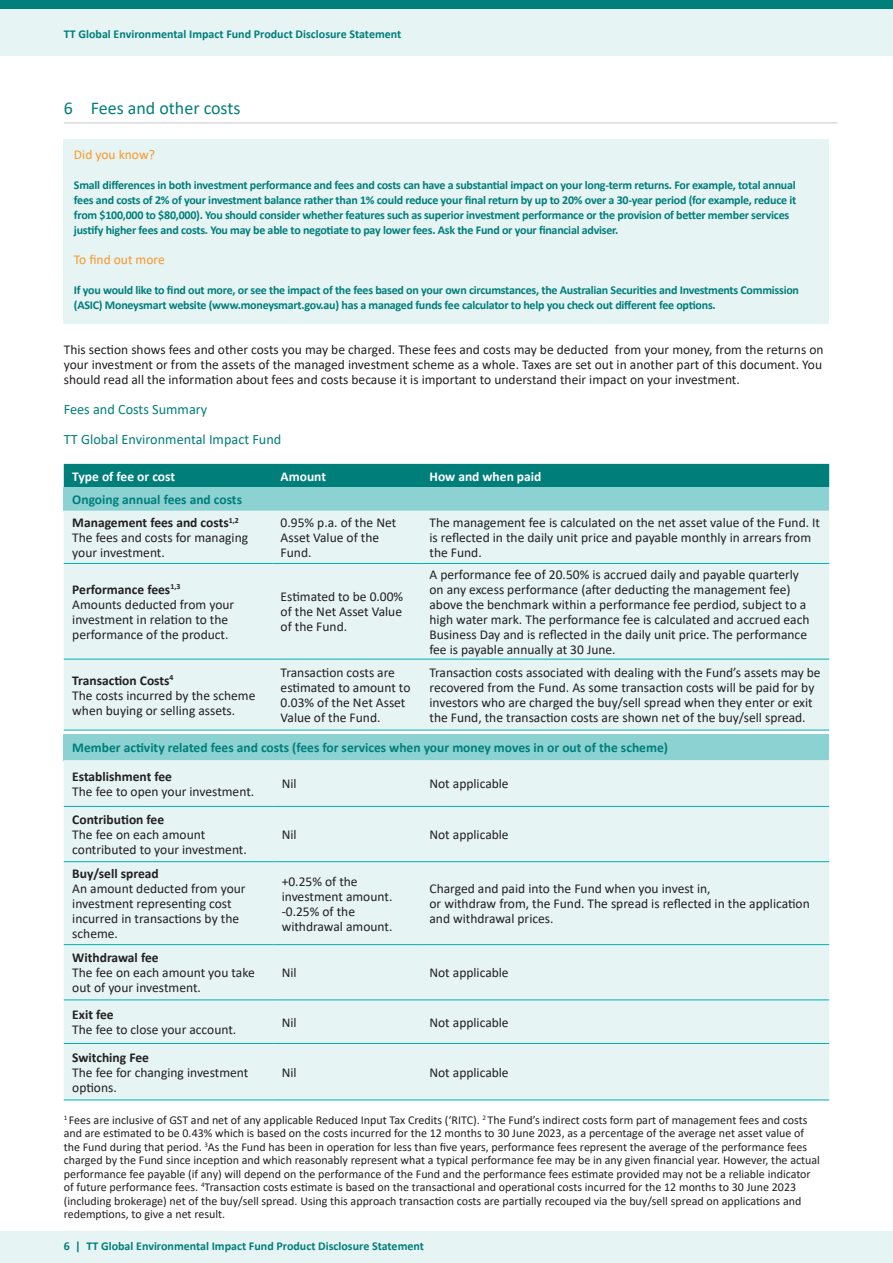
<style>
.page{position:relative;width:893px;height:1263px;background:#fff}
.page>*{position:absolute;margin:0;border:0;box-sizing:border-box;transform-origin:0 0}
.Artisan_heading_PDS{font:18px "Calibri";color:#007e7a}
.t1{font:14.25px "Calibri";color:#007e7a}
.t2{font:13.5px/15px "Calibri";color:#231f20}
.t3{font:700 13.5px "Calibri";color:#231f20}
.t4{font:700 13.5px "Calibri";color:#007e7a}
.t5{font:700 13.5px "Calibri";color:#fff}
.t6{font:13.5px "Calibri";color:#f89828}
.t7{font:12px/13.5px "Calibri";color:#231f20}
.t8{font:700 12px/15px "Calibri";letter-spacing:-.02em;color:#007e7a}
.t9{font:700 12px "Calibri";color:#007e7a}
</style>
<div class="page">
<div style="left:0;top:0;width:893px;height:55px;background:#e6f4f4"></div>
<div style="left:0;top:0;width:893px;height:9px;background:#007e7a"></div>
<div style="left:0;top:1231px;width:893px;height:32px;background:#e6f4f4"></div>
<hr style="left:64px;top:123px;width:774px;height:1px;background:#c9cacc">
<div style="left:64px;top:464px;width:765px;height:23px;background:#007e7a"></div>
<div style="left:64px;top:487px;width:765px;height:24px;background:#8cd2d3"></div>
<div style="left:64px;top:511px;width:765px;height:219px;background:#e6f4f4"></div>
<hr style="left:64px;top:563px;width:208px;height:1px;background:#00b1b0">
<hr style="left:272px;top:563px;width:149px;height:1px;background:#00b1b0">
<hr style="left:421px;top:563px;width:408px;height:1px;background:#00b1b0">
<hr style="left:64px;top:659px;width:208px;height:1px;background:#00b1b0">
<hr style="left:272px;top:659px;width:149px;height:1px;background:#00b1b0">
<hr style="left:421px;top:659px;width:408px;height:1px;background:#00b1b0">
<hr style="left:64px;top:730px;width:208px;height:1px;background:#00b1b0">
<hr style="left:272px;top:730px;width:149px;height:1px;background:#00b1b0">
<hr style="left:421px;top:730px;width:408px;height:1px;background:#00b1b0">
<div style="left:64px;top:734px;width:765px;height:26px;background:#8cd2d3"></div>
<div style="left:64px;top:760px;width:765px;height:339px;background:#e6f4f4"></div>
<hr style="left:64px;top:806px;width:209px;height:1px;background:#00b1b0">
<hr style="left:273px;top:806px;width:148px;height:1px;background:#00b1b0">
<hr style="left:421px;top:806px;width:408px;height:1px;background:#00b1b0">
<hr style="left:64px;top:861px;width:209px;height:1px;background:#00b1b0">
<hr style="left:273px;top:861px;width:148px;height:1px;background:#00b1b0">
<hr style="left:421px;top:861px;width:408px;height:1px;background:#00b1b0">
<hr style="left:64px;top:944px;width:209px;height:1px;background:#00b1b0">
<hr style="left:273px;top:944px;width:148px;height:1px;background:#00b1b0">
<hr style="left:421px;top:944px;width:408px;height:1px;background:#00b1b0">
<hr style="left:64px;top:999px;width:209px;height:1px;background:#00b1b0">
<hr style="left:273px;top:999px;width:148px;height:1px;background:#00b1b0">
<hr style="left:421px;top:999px;width:408px;height:1px;background:#00b1b0">
<hr style="left:64px;top:1043px;width:209px;height:1px;background:#00b1b0">
<hr style="left:273px;top:1043px;width:148px;height:1px;background:#00b1b0">
<hr style="left:421px;top:1043px;width:408px;height:1px;background:#00b1b0">
<hr style="left:64px;top:1099px;width:209px;height:1px;background:#00b1b0">
<hr style="left:273px;top:1099px;width:148px;height:1px;background:#00b1b0">
<hr style="left:421px;top:1099px;width:408px;height:1px;background:#00b1b0">
<div style="left:64px;top:139px;width:765px;height:184px;background:#e6f4f4"></div>
<p class="t9" style="left:64px;top:26px;width:339px">TT Global Environmental Impact Fund Product Disclosure Statement</p>
<p class="Artisan_heading_PDS" style="left:64px;top:96px;width:178px">6 Fees and other costs</p>
<p class="t6" style="left:74px;top:145px;width:82px">Did you know?</p>
<p class="t8" style="left:74px;top:177px;width:724px">Small differences in both investment performance and fees and costs can have a substantial impact on your long-term returns. For example, total annual fees and costs of 2% of your investment balance rather than 1% could reduce your final return by up to 20% over a 30-year period (for example, reduce it from $100,000 to $80,000). You should consider whether features such as superior investment performance or the provision of better member services justify higher fees and costs. You may be able to negotiate to pay lower fees. Ask the Fund or your financial adviser.</p>
<p class="t6" style="left:74px;top:250px;width:92px">To find out more</p>
<p class="t8" style="left:74px;top:282px;width:727px">If you would like to find out more, or see the impact of the fees based on your own circumstances, the Australian Securities and Investments Commission (ASIC) Moneysmart website (www.moneysmart.gov.au) has a managed funds fee calculator to help you check out different fee options.</p>
<p class="t2" style="left:64px;top:342px;width:761px;text-align:justify">This section shows fees and other costs you may be charged. These fees and costs may be deducted from your money, from the returns on your investment or from the assets of the managed investment scheme as a whole. Taxes are set out in another part of this document. You should read all the information about fees and costs because it is important to understand their impact on your investment.</p>
<p class="t1" style="left:64px;top:399px;width:145px">Fees and Costs Summary</p>
<p class="t1" style="left:64px;top:429px;width:219px">TT Global Environmental Impact Fund</p>
<p class="t5" style="left:72px;top:467px;width:104px">Type of fee or cost</p>
<p class="t5" style="left:281px;top:467px;width:47px">Amount</p>
<p class="t5" style="left:429px;top:467px;width:113px">How and when paid</p>
<p class="t4" style="left:72px;top:490px;width:171px">Ongoing annual fees and costs</p>
<p class="t3" style="left:72px;top:513px;width:168px">Management fees and costs<sup>1,2</sup></p>
<p class="t2" style="left:72px;top:530px;width:177px">The fees and costs for managing your investment.</p>
<p class="t2" style="left:281px;top:515px;width:117px">0.95% p.a. of the Net<br>Asset Value of the<br>Fund.</p>
<p class="t2" style="left:429px;top:515px;width:392px">The management fee is calculated on the net asset value of the Fund. It is reflected in the daily unit price and payable monthly in arrears from the Fund.</p>
<p class="t3" style="left:72px;top:580px;width:110px">Performance fees<sup>1,3</sup></p>
<p class="t2" style="left:72px;top:596px;width:164px">Amounts deducted from your investment in relation to the performance of the product.</p>
<p class="t2" style="left:281px;top:589px;width:124px;text-align:justify">Estimated to be 0.00% of the Net Asset Value of the Fund.</p>
<p class="t2" style="left:429px;top:566px;width:381px">A performance fee of 20.50% is accrued daily and payable quarterly on any excess performance (after deducting the management fee) above the benchmark within a performance fee perdiod, subject to a high water mark. The performance fee is calculated and accrued each Business Day and is reflected in the daily unit price. The performance fee is payable annually at 30 June.</p>
<p class="t2" style="left:281px;top:665px;width:131px">Transaction costs are estimated to amount to<br>0.03% of the Net Asset<br>Value of the Fund.</p>
<p class="t2" style="left:429px;top:665px;width:393px">Transaction costs associated with dealing with the Fund’s assets may be recovered from the Fund. As some transaction costs will be paid for by investors who are charged the buy/sell spread when they enter or exit the Fund, the transaction costs are shown net of the buy/sell spread.</p>
<p class="t4" style="left:72px;top:738px;width:597px">Member activity related fees and costs (fees for services when your money moves in or out of the scheme)</p>
<p class="t3" style="left:72px;top:767px;width:101px">Establishment fee</p>
<p class="t2" style="left:72px;top:783px;width:183px">The fee to open your investment.</p>
<p class="t3" style="left:72px;top:671px;width:103px">Transaction Costs<sup>4</sup></p>
<p class="t2" style="left:72px;top:687px;width:185px">The costs incurred by the scheme when buying or selling assets.</p>
<p class="t2" style="left:282px;top:776px;width:16px">Nil</p>
<p class="t2" style="left:429px;top:776px;width:81px">Not applicable</p>
<p class="t3" style="left:72px;top:810px;width:93px">Contribution fee</p>
<p class="t2" style="left:72px;top:827px;width:176px">The fee on each amount contributed to your investment.</p>
<p class="t2" style="left:282px;top:827px;width:16px">Nil</p>
<p class="t2" style="left:429px;top:827px;width:81px">Not applicable</p>
<p class="t3" style="left:72px;top:864px;width:88px">Buy/sell spread</p>
<p class="t2" style="left:72px;top:881px;width:175px">An amount deducted from your investment representing cost incurred in transactions by the scheme.</p>
<p class="t2" style="left:282px;top:873px;width:112px">+0.25% of the investment amount. -0.25% of the withdrawal amount.</p>
<p class="t2" style="left:429px;top:881px;width:283px">Charged and paid into the Fund when you invest in,</p>
<p class="t2" style="left:429px;top:896px;width:382px">or withdraw from, the Fund. The spread is reflected in the application and withdrawal prices.</p>
<p class="t3" style="left:72px;top:948px;width:88px">Withdrawal fee</p>
<p class="t2" style="left:72px;top:965px;width:184px">The fee on each amount you take out of your investment.</p>
<p class="t2" style="left:282px;top:965px;width:16px">Nil</p>
<p class="t2" style="left:429px;top:965px;width:81px">Not applicable</p>
<p class="t3" style="left:72px;top:1005px;width:43px">Exit fee</p>
<p class="t2" style="left:72px;top:1022px;width:166px">The fee to close your account.</p>
<p class="t2" style="left:282px;top:1014px;width:16px">Nil</p>
<p class="t2" style="left:429px;top:1014px;width:81px">Not applicable</p>
<p class="t3" style="left:72px;top:1048px;width:78px">Switching Fee</p>
<p class="t2" style="left:72px;top:1064px;width:178px">The fee for changing investment options.</p>
<p class="t2" style="left:282px;top:1064px;width:16px">Nil</p>
<p class="t2" style="left:429px;top:1064px;width:81px">Not applicable</p>
<p class="t7" style="left:64px;top:1113px;width:758px"><sup>1</sup> Fees are inclusive of GST and net of any applicable Reduced Input Tax Credits (‘RITC). <sup>2</sup> The Fund’s indirect costs form part of management fees and costs and are estimated to be 0.43% which is based on the costs incurred for the 12 months to 30 June 2023, as a percentage of the average net asset value of the Fund during that period. <sup>3</sup>As the Fund has been in operation for less than five years, performance fees represent the average of the performance fees charged by the Fund since inception and which reasonably represent what a typical performance fee may be in any given financial year. However, the actual performance fee payable (if any) will depend on the performance of the Fund and the performance fees estimate provided may not be a reliable indicator of future performance fees. <sup>4</sup>Transaction costs estimate is based on the transactional and operational costs incurred for the 12 months to 30 June 2023 (including brokerage) net of the buy/sell spread. Using this approach transaction costs are partially recouped via the buy/sell spread on applications and redemptions, to give a net result.</p>
<p class="t9" style="left:64px;top:1237px;width:362px">6 | TT Global Environmental Impact Fund Product Disclosure Statement</p>
</div>
